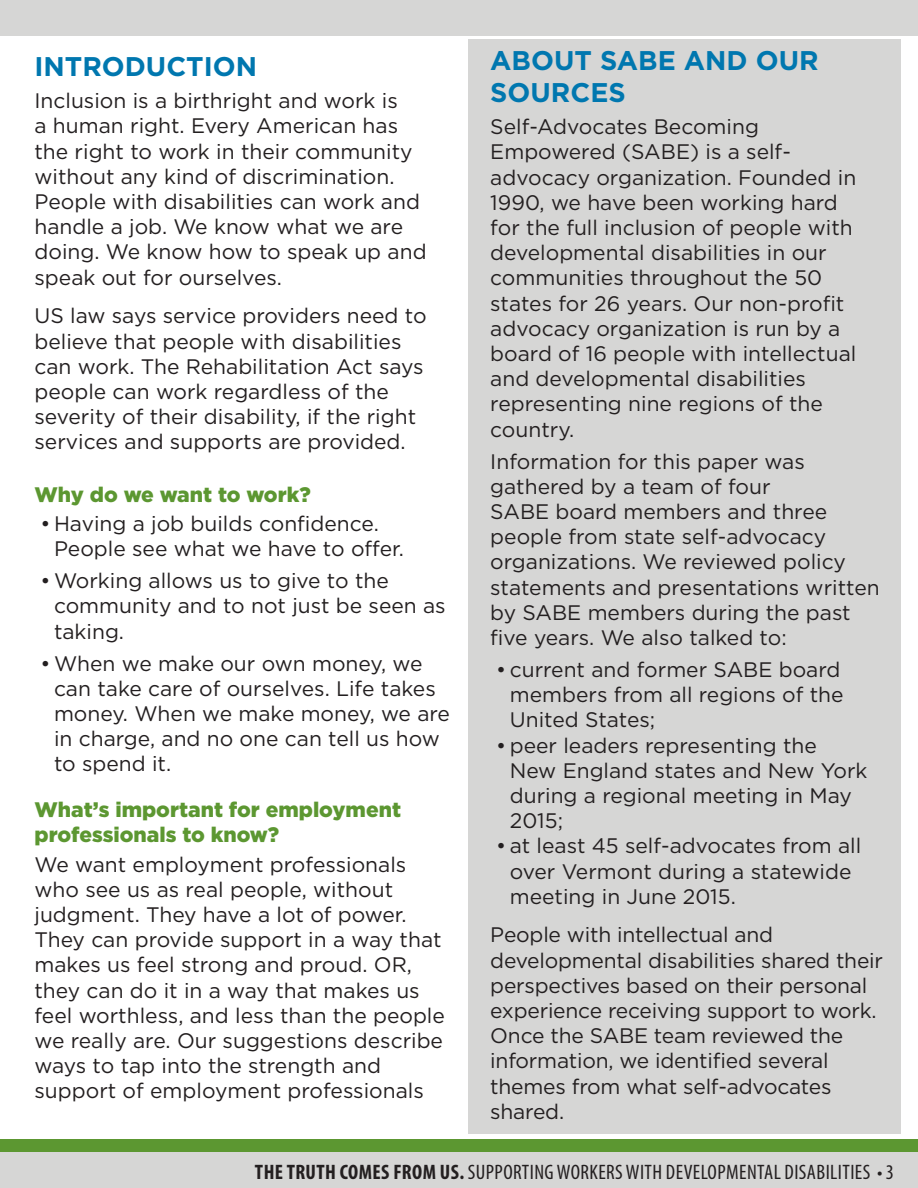
<style>
.page{position:relative;width:918px;height:1188px;background:#fff}
.page>*{position:absolute;margin:0;border:0;box-sizing:border-box;transform-origin:0 0}
.t1{font:700 27px/32.4px "Gotham HTF";color:#0077af}
.text{font:21px/25.2px "Gotham HTF";color:#231f20}
.text-2{font:condensed 21px "Myriad Pro";letter-spacing:.02em;color:#231f20}
.t2{font:900 21px/25.2px "Gotham HTF";color:#5c9731}
.s1{font-weight:700}
</style>
<div class="page">
<div style="left:0;top:1139px;width:918px;height:49px;background:#d6d6d5"></div>
<div style="left:0;top:1139px;width:918px;height:13px;background:#5c9731"></div>
<div style="left:0;top:0;width:918px;height:36px;background:#d6d6d5"></div>
<div style="left:468px;top:40px;width:433px;height:1094px;background:#d6d6d5"></div>
<h1 class="t1" style="left:34px;top:50px;width:224px">INTRODUCTION</h1>
<p class="text" style="left:34px;top:88px;width:394px">Inclusion is a birthright and work is<br>a human right. Every American has the right to work in their community without any kind of discrimination.<br>People with disabilities can work and handle a job. We know what we are doing. We know how to speak up and speak out for ourselves.</p>
<p class="text" style="left:34px;top:303px;width:394px">US law says service providers need to believe that people with disabilities can work. The Rehabilitation Act says people can work regardless of the severity of their disability, if the right services and supports are provided.</p>
<h3 class="t2" style="left:34px;top:481px;width:278px">Why do we want to work?</h3>
<p class="text" style="left:54px;top:511px;width:351px;text-indent:-14px">• Having a job builds confidence.<br>People see what we have to offer.</p>
<p class="text" style="left:54px;top:568px;width:393px;text-indent:-14px">• Working allows us to give to the community and to not just be seen as taking.</p>
<p class="text" style="left:54px;top:650px;width:397px;text-indent:-14px">• When we make our own money, we can take care of ourselves. Life takes money. When we make money, we are in charge, and no one can tell us how to spend it.</p>
<h3 class="t2" style="left:34px;top:796px;width:368px">What’s important for employment professionals to know?</h3>
<p class="text" style="left:34px;top:851px;width:412px">We want employment professionals who see us as real people, without judgment. They have a lot of power.<br>They can provide support in a way that makes us feel strong and proud. OR, they can do it in a way that makes us feel worthless, and less than the people we really are. Our suggestions describe ways to tap into the strength and support of employment professionals</p>
<h1 class="t1" style="left:490px;top:44px;width:330px">ABOUT SABE AND OUR<br>SOURCES</h1>
<p class="text" style="left:490px;top:114px;width:368px">Self-Advocates Becoming<br>Empowered (SABE) is a self&shy;advocacy organization. Founded in<br>1990, we have been working hard for the full inclusion of people with developmental disabilities in our communities throughout the 50 states for 26 years. Our non-profit advocacy organization is run by a board of 16 people with intellectual and developmental disabilities representing nine regions of the country.</p>
<p class="text" style="left:490px;top:448px;width:391px">Information for this paper was gathered by a team of four<br>SABE board members and three people from state self-advocacy organizations. We reviewed policy statements and presentations written by SABE members during the past five years. We also talked to:</p>
<p class="text" style="left:510px;top:657px;width:335px;text-indent:-14px">• current and former SABE board members from all regions of the<br>United States;</p>
<p class="text" style="left:510px;top:732px;width:359px;text-indent:-14px">• peer leaders representing the<br>New England states and New York during a regional meeting in May<br>2015;</p>
<p class="text" style="left:510px;top:833px;width:353px;text-indent:-14px">• at least 45 self-advocates from all over Vermont during a statewide meeting in June 2015.</p>
<p class="text" style="left:490px;top:922px;width:394px">People with intellectual and developmental disabilities shared their perspectives based on their personal experience receiving support to work.<br>Once the SABE team reviewed the information, we identified several themes from what self-advocates shared.</p>
<p class="text-2" style="left:255px;top:1161px;width:641px"><span class="s1">THE TRUTH COMES FROM US.</span> SUPPORTING WORKERS WITH DEVELOPMENTAL DISABILITIES • 3</p>
</div>
